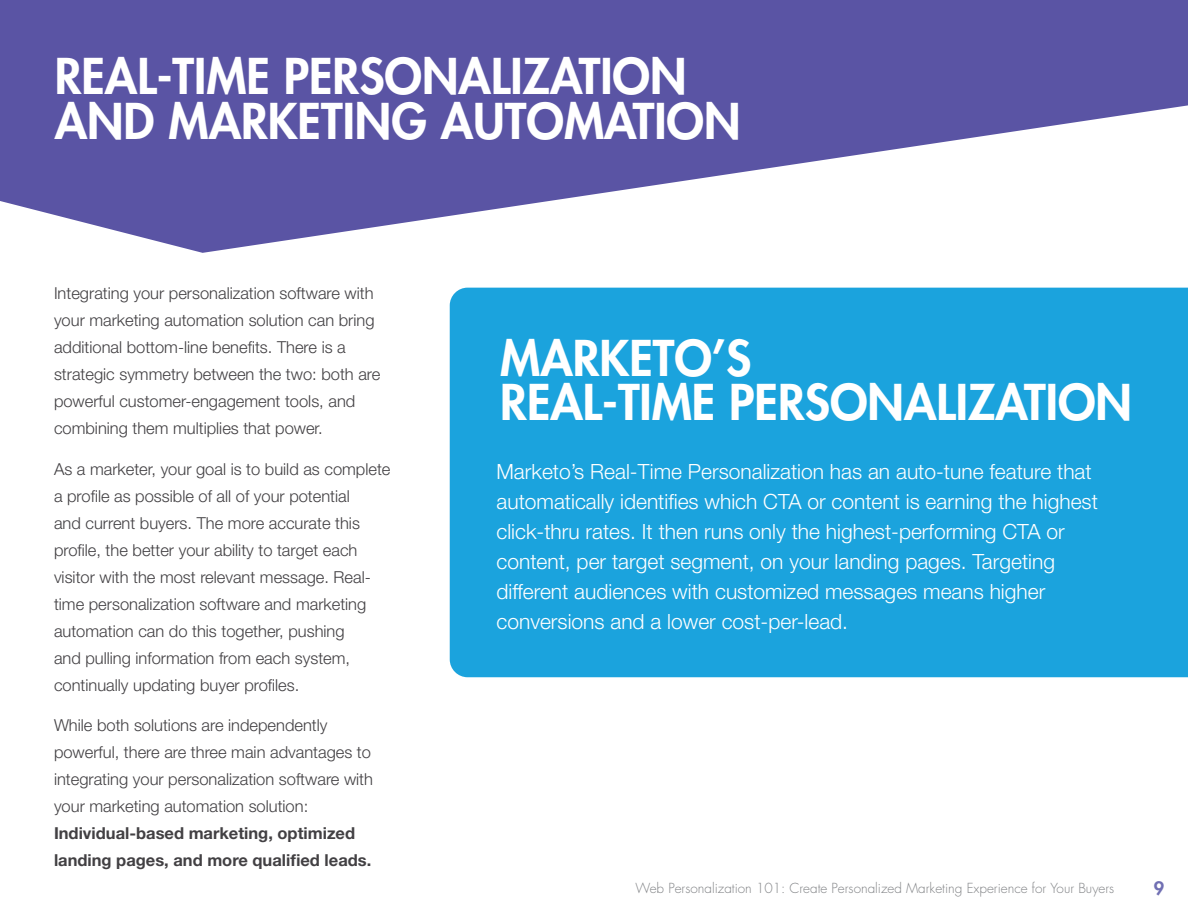
<style>
.page{position:relative;width:1188px;height:918px;background:#fff}
.page>*{position:absolute;margin:0;border:0;box-sizing:border-box;transform-origin:0 0}
.t1{font:800 48px/45px "Futura Std";color:#fff}
.t2{font:300 21px/30px "Helvetica Neue LT Std";color:#fff}
.t3{font:800 18px "Futura Std";color:#706fb3}
.t4{font:300 16.5px/27px "Helvetica Neue LT Std";color:#424043}
.t5{font:700 16.5px/27px "Helvetica Neue LT Std";color:#424043}
.t6{font:300 13.5px "Futura Std";color:#808285}
</style>
<div class="page">
<div style="left:450px;top:288px;width:738px;height:389px;background:#1ba3dd"></div>
<svg style="left:0;top:0;width:1188px;height:253px;fill:#5a54a4"></svg>
<h1 class="t1" style="left:55px;top:53px;width:687px">REAL-TIME PERSONALIZATION<br>AND MARKETING AUTOMATION</h1>
<p class="t4" style="left:54px;top:280px;width:328px">Integrating your personalization software with your marketing automation solution can bring additional bottom-line benefits. There is a strategic symmetry between the two: both are powerful customer-engagement tools, and combining them multiplies that power.</p>
<p class="t4" style="left:54px;top:455px;width:338px">As a marketer, your goal is to build as complete a profile as possible of all of your potential<br>and current buyers. The more accurate this profile, the better your ability to target each visitor with the most relevant message. Real&shy;time personalization software and marketing automation can do this together, pushing<br>and pulling information from each system, continually updating buyer profiles.</p>
<p class="t4" style="left:54px;top:712px;width:321px">While both solutions are independently powerful, there are three main advantages to integrating your personalization software with your marketing automation solution:</p>
<p class="t5" style="left:54px;top:820px;width:319px">Individual-based marketing, optimized landing pages, and more qualified leads.</p>
<h1 class="t1" style="left:500px;top:335px;width:633px">MARKETO’S<br>REAL-TIME PERSONALIZATION</h1>
<p class="t2" style="left:496px;top:456px;width:603px">Marketo’s Real-Time Personalization has an auto-tune feature that automatically identifies which CTA or content is earning the highest click-thru rates. It then runs only the highest-performing CTA or content, per target segment, on your landing pages. Targeting different audiences with customized messages means higher conversions and a lower cost-per-lead.</p>
<p class="t6" style="left:636px;top:879px;width:480px">Web Personalization 101: Create Personalized Marketing Experience for Your Buyers</p>
<p class="t3" style="left:1154px;top:877px;width:12px">9</p>
</div>
